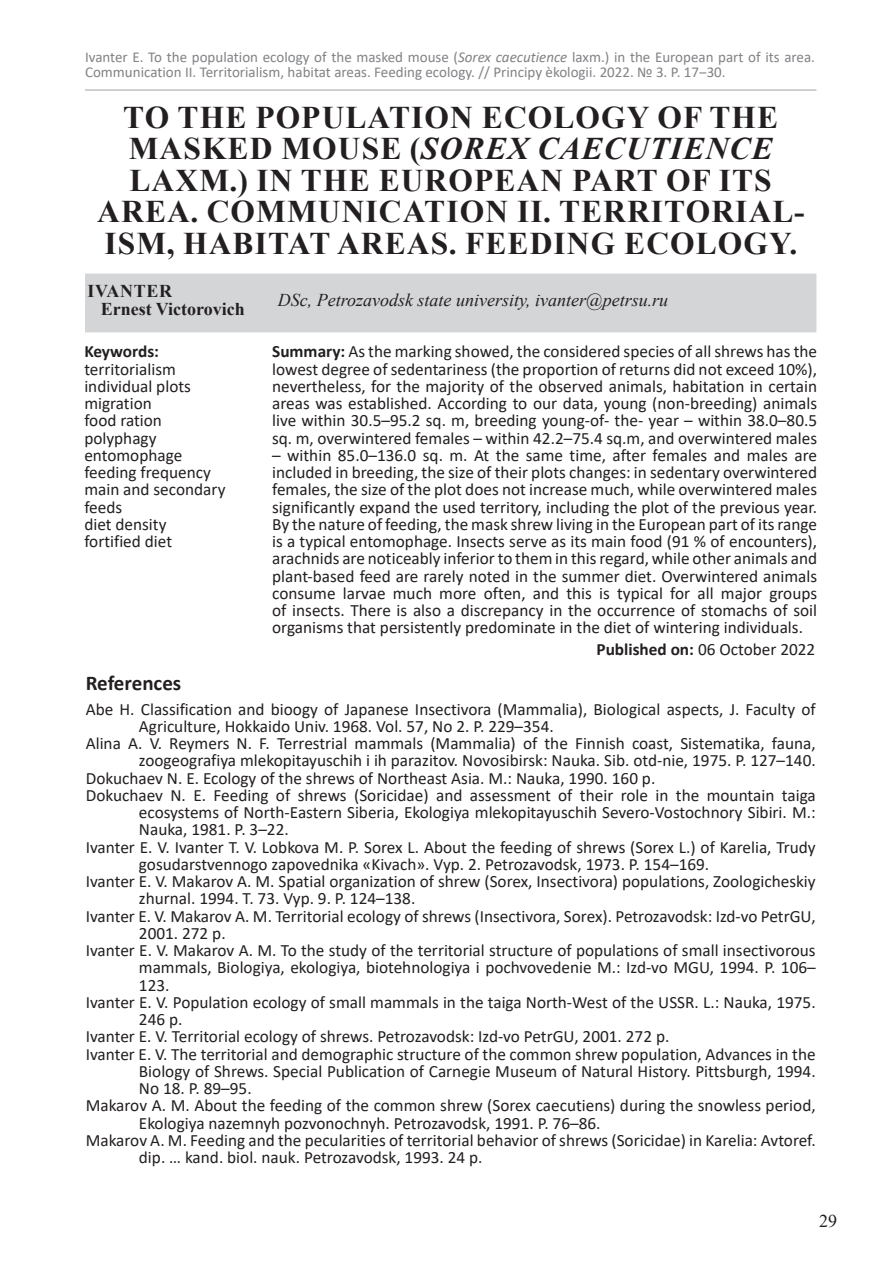
<style>
.page{position:relative;width:893px;height:1263px;background:#fff}
.page>*{position:absolute;margin:0;border:0;box-sizing:border-box;transform-origin:0 0}
.heading_1{font:700 31.5px/31.5px "Times New Roman";letter-spacing:.035em;color:#231f20;text-align:center}
.heading_3{font:700 21px "Calibri";color:#231f20}
.t1{font:italic 18px "Times New Roman";color:#231f20}
.t2{font:700 18px/18px "Times New Roman";color:#231f20}
.t3{font:18px "Times New Roman";color:#231f20}
.heading_3-2{font:17.25px/17.2px "Calibri";color:#231f20}
.t4{font:700 17.25px "Calibri";letter-spacing:-.01em;color:#231f20}
.t5{font:15px/15px "Calibri";color:#808285}
.s1{font-style:italic}
.s2{font-weight:700}
</style>
<div class="page">
<hr style="left:85px;top:89px;width:731px;height:2px;background:#808285">
<div style="left:85px;top:274px;width:731px;height:58px;background:#d4d5d7"></div>
<p class="t5" style="left:85px;top:49px;width:731px">Ivanter E. To the population ecology of the masked mouse (<span class="s1">Sorex caecutience</span> laxm.) in the European part of its area.<br>Communication II. Territorialism, habitat areas. Feeding ecology. // Principy èkologii. 2022. № 3. P. 17‒30.</p>
<p class="heading_1" style="left:97px;top:100px;width:709px">TO THE POPULATION ECOLOGY OF THE MASKED MOUSE (<span class="s1">SOREX CAECUTIENCE </span>LAXM.) IN THE EUROPEAN PART OF ITS AREA. COMMUNICATION II. TERRITORIAL-ISM, HABITAT AREAS. FEEDING ECOLOGY.</p>
<p class="t2" style="left:101px;top:282px;width:146px;text-indent:-13px">IVANTER<br>Ernest Victorovich</p>
<p class="t1" style="left:278px;top:287px;width:392px">DSc, Petrozavodsk state university, ivanter@petrsu.ru</p>
<p class="t4" style="left:84px;top:339px;width:76px">Keywords:</p>
<p class="heading_3-2" style="left:84px;top:360px;width:143px">territorialism individual plots migration<br>food ration polyphagy entomophage feeding frequency main and secondary feeds<br>diet density fortified diet</p>
<p class="heading_3-2" style="left:272px;top:343px;width:546px;text-align:justify"><span class="s2">Summary:</span> As the marking showed, the considered species of all shrews has the lowest degree of sedentariness (the proportion of returns did not exceed 10%), nevertheless, for the majority of the observed animals, habitation in certain areas was established. According to our data, young (non-breeding) animals live within 30.5–95.2 sq. m, breeding young-of- the- year – within 38.0–80.5 sq. m, overwintered females – within 42.2–75.4 sq.m, and overwintered males</p>
<p class="heading_3-2" style="left:272px;top:446px;width:546px;text-align:justify">– within 85.0–136.0 sq. m. At the same time, after females and males are included in breeding, the size of their plots changes: in sedentary overwintered females, the size of the plot does not increase much, while overwintered males significantly expand the used territory, including the plot of the previous year.<br>By the nature of feeding, the mask shrew living in the European part of its range is a typical entomophage. Insects serve as its main food (91 % of encounters), arachnids are noticeably inferior to them in this regard, while other animals and plant-based feed are rarely noted in the summer diet. Overwintered animals consume larvae much more often, and this is typical for all major groups of insects. There is also a discrepancy in the occurrence of stomachs of soil organisms that persistently predominate in the diet of wintering individuals.</p>
<p class="heading_3-2" style="left:596px;top:640px;width:220px"><span class="s2">Published on:</span> 06 October 2022</p>
<p class="heading_3" style="left:86px;top:668px;width:97px">References</p>
<p class="heading_3-2" style="left:139px;top:700px;width:678px;text-indent:-53px">Abe H. Classification and bioogy of Japanese Insectivora (Mammalia), Biological aspects, J. Faculty of<br>Agriculture, Hokkaido Univ. 1968. Vol. 57, No 2. P. 229–354.</p>
<p class="heading_3-2" style="left:86px;top:734px;width:731px;text-align:right">Alina A. V. Reymers N. F. Terrestrial mammals (Mammalia) of the Finnish coast, Sistematika, fauna, zoogeografiya mlekopitayuschih i ih parazitov. Novosibirsk: Nauka. Sib. otd-nie, 1975. P. 127–140.</p>
<p class="heading_3-2" style="left:86px;top:769px;width:571px">Dokuchaev N. E. Ecology of the shrews of Northeast Asia. M.: Nauka, 1990. 160 p.</p>
<p class="heading_3-2" style="left:139px;top:786px;width:678px;text-align:justify;text-indent:-53px">Dokuchaev N. E. Feeding of shrews (Soricidae) and assessment of their role in the mountain taiga ecosystems of North-Eastern Siberia, Ekologiya mlekopitayuschih Severo-Vostochnory Sibiri. M.:<br>Nauka, 1981. P. 3–22.</p>
<p class="heading_3-2" style="left:139px;top:838px;width:678px;text-indent:-53px">Ivanter E. V. Ivanter T. V. Lobkova M. P. Sorex L. About the feeding of shrews (Sorex L.) of Karelia, Trudy gosudarstvennogo zapovednika «Kivach». Vyp. 2. Petrozavodsk, 1973. P. 154–169.</p>
<p class="heading_3-2" style="left:139px;top:872px;width:678px;text-indent:-53px">Ivanter E. V. Makarov A. M. Spatial organization of shrew (Sorex, Insectivora) populations, Zoologicheskiy zhurnal. 1994. T. 73. Vyp. 9. P. 124–138.</p>
<p class="heading_3-2" style="left:139px;top:907px;width:678px;text-indent:-53px">Ivanter E. V. Makarov A. M. Territorial ecology of shrews (Insectivora, Sorex). Petrozavodsk: Izd-vo PetrGU,<br>2001. 272 p.</p>
<p class="heading_3-2" style="left:139px;top:941px;width:678px;text-align:justify;text-indent:-53px">Ivanter E. V. Makarov A. M. To the study of the territorial structure of populations of small insectivorous mammals, Biologiya, ekologiya, biotehnologiya i pochvovedenie M.: Izd-vo MGU, 1994. P. 106– 123.</p>
<p class="heading_3-2" style="left:139px;top:993px;width:678px;text-indent:-53px">Ivanter E. V. Population ecology of small mammals in the taiga North-West of the USSR. L.: Nauka, 1975.<br>246 p.</p>
<p class="heading_3-2" style="left:86px;top:1027px;width:585px">Ivanter E. V. Territorial ecology of shrews. Petrozavodsk: Izd-vo PetrGU, 2001. 272 p.</p>
<p class="heading_3-2" style="left:139px;top:1045px;width:678px;text-align:justify;text-indent:-53px">Ivanter E. V. The territorial and demographic structure of the common shrew population, Advances in the Biology of Shrews. Special Publication of Carnegie Museum of Natural History. Pittsburgh, 1994.<br>No 18. P. 89–95.</p>
<p class="heading_3-2" style="left:139px;top:1096px;width:678px;text-indent:-53px">Makarov A. M. About the feeding of the common shrew (Sorex caecutiens) during the snowless period,<br>Ekologiya nazemnyh pozvonochnyh. Petrozavodsk, 1991. P. 76–86.</p>
<p class="heading_3-2" style="left:139px;top:1131px;width:678px;text-indent:-53px">Makarov A. M. Feeding and the pecularities of territorial behavior of shrews (Soricidae) in Karelia: Avtoref. dip. … kand. biol. nauk. Petrozavodsk, 1993. 24 p.</p>
<p class="t3" style="left:819px;top:1208px;width:19px">29</p>
</div>
